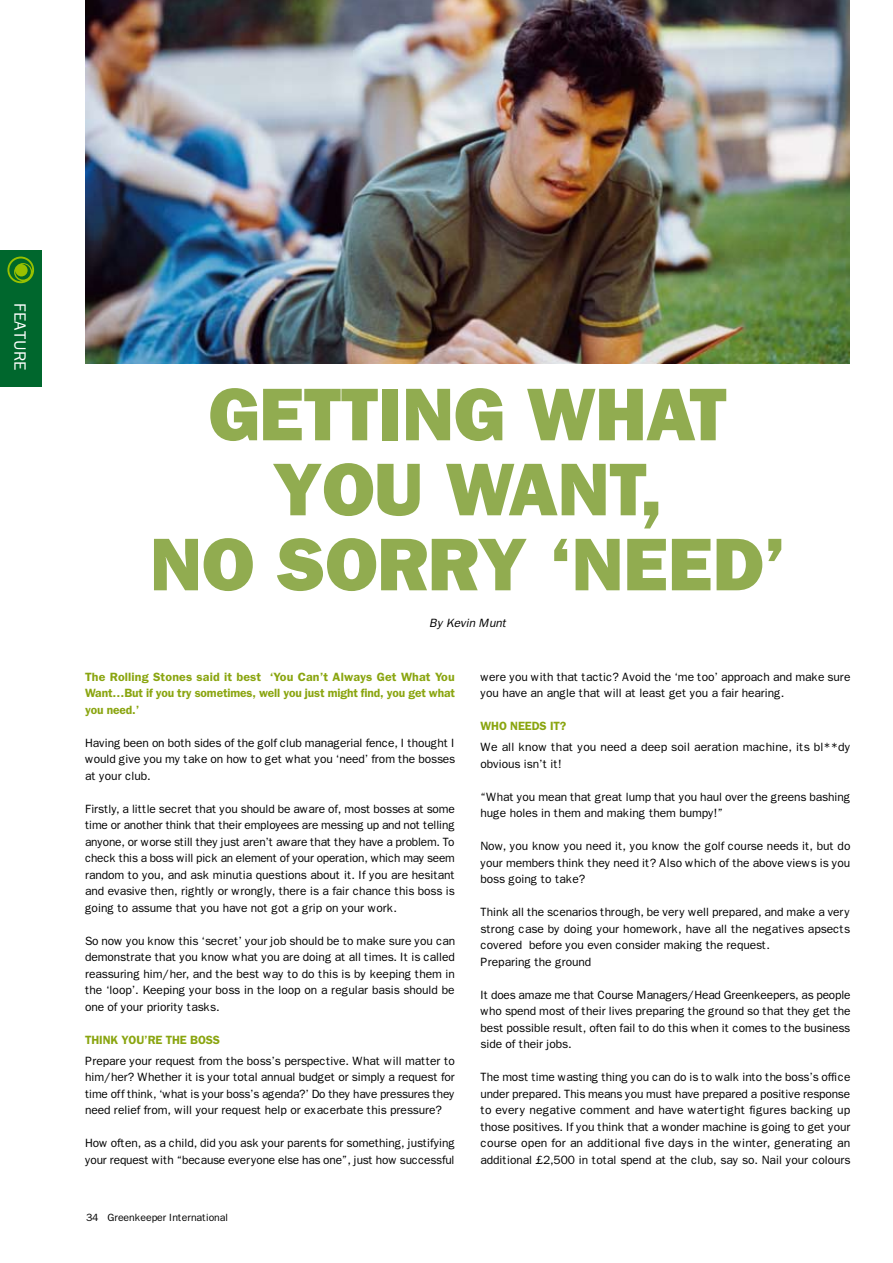
<style>
.page{position:relative;width:893px;height:1263px;background:#fff}
.page>*{position:absolute;margin:0;border:0;box-sizing:border-box;transform-origin:0 0}
.t1{font:800 75px "Franklin Gothic";letter-spacing:-.005em;color:#91ac50}
.t2{font:16.5px "Franklin Gothic";letter-spacing:-.005em;color:#fff}
.t3{font:12px/16.5px "Franklin Gothic";letter-spacing:-.01em;color:#000;text-align:justify}
.t4{font:600 12px/16.5px "Franklin Gothic";letter-spacing:-.01em;color:#8aa510;text-align:justify}
.t5{font:italic 12px "Franklin Gothic";letter-spacing:-.01em;color:#000}
.t6{font:10.5px "Franklin Gothic";letter-spacing:-.01em;color:#000}
</style>
<div class="page">
<img style="left:85px;top:0;width:765px;height:363px">
<div style="left:0;top:251px;width:41px;height:136px;background:#00672d"></div>
<svg style="left:7px;top:257px;width:27px;height:26px"></svg>
<svg style="left:9px;top:258px;width:23px;height:23px"></svg>
<h2 class="t2" style="left:30px;top:303px;width:69px;rotate:90deg">FEATURE</h2>
<h1 class="t1" style="left:209px;top:370px;width:520px">GETTING WHAT</h1>
<h1 class="t1" style="left:273px;top:445px;width:391px">YOU WANT,</h1>
<h1 class="t1" style="left:150px;top:520px;width:278px">NO SORRY</h1>
<h1 class="t1" style="left:549px;top:520px;width:238px">‘NEED’</h1>
<p class="t5" style="left:429px;top:616px;width:79px">By Kevin Munt</p>
<p class="t4" style="left:85px;top:668px;width:371px">The Rolling Stones said it best ‘You Can’t Always Get What You Want…But if you try sometimes, well you just might find, you get what you need.’</p>
<p class="t3" style="left:85px;top:735px;width:372px">Having been on both sides of the golf club managerial fence, I thought I would give you my take on how to get what you ‘need’ from the bosses at your club.</p>
<p class="t3" style="left:85px;top:801px;width:371px">Firstly, a little secret that you should be aware of, most bosses at some time or another think that their employees are messing up and not telling anyone, or worse still they just aren’t aware that they have a problem. To check this a boss will pick an element of your operation, which may seem random to you, and ask minutia questions about it. If you are hesitant and evasive then, rightly or wrongly, there is a fair chance this boss is going to assume that you have not got a grip on your work.</p>
<p class="t3" style="left:85px;top:933px;width:372px">So now you know this ‘secret’ your job should be to make sure you can demonstrate that you know what you are doing at all times. It is called reassuring him/her, and the best way to do this is by keeping them in the ‘loop’. Keeping your boss in the loop on a regular basis should be one of your priority tasks.</p>
<p class="t4" style="left:85px;top:1031px;width:14px">Think</p>
<p class="t4" style="left:122px;top:1031px;width:9px">you</p>
<p class="t4" style="left:144px;top:1031px;width:30px">’re the</p>
<p class="t4" style="left:190px;top:1031px;width:9px">boss</p>
<p class="t3" style="left:85px;top:1052px;width:371px">Prepare your request from the boss’s perspective. What will matter to him/her? Whether it is your total annual budget or simply a request for time off think, ‘what is your boss’s agenda?’ Do they have pressures they need relief from, will your request help or exacerbate this pressure?</p>
<p class="t3" style="left:85px;top:1135px;width:372px">How often, as a child, did you ask your parents for something, justifying your request with “because everyone else has one”, just how successful</p>
<p class="t6" style="left:86px;top:1212px;width:144px">34 Greenkeeper International</p>
<p class="t3" style="left:480px;top:669px;width:371px">were you with that tactic? Avoid the ‘me too’ approach and make sure you have an angle that will at least get you a fair hearing.</p>
<p class="t4" style="left:480px;top:718px;width:38px">Who needs</p>
<p class="t4" style="left:550px;top:718px;width:18px">it ?</p>
<p class="t3" style="left:480px;top:739px;width:371px">We all know that you need a deep soil aeration machine, its bl**dy obvious isn’t it!</p>
<p class="t3" style="left:480px;top:788px;width:371px">“What you mean that great lump that you haul over the greens bashing huge holes in them and making them bumpy!”</p>
<p class="t3" style="left:480px;top:838px;width:371px">Now, you know you need it, you know the golf course needs it, but do your members think they need it? Also which of the above views is you boss going to take?</p>
<p class="t3" style="left:480px;top:904px;width:371px;text-align:left">Think all the scenarios through, be very well prepared, and make a very strong case by doing your homework, have all the negatives apsects covered before you even consider making the request.<br>Preparing the ground</p>
<p class="t3" style="left:480px;top:986px;width:372px">It does amaze me that Course Managers/Head Greenkeepers, as people who spend most of their lives preparing the ground so that they get the best possible result, often fail to do this when it comes to the business side of their jobs.</p>
<p class="t3" style="left:480px;top:1069px;width:372px">The most time wasting thing you can do is to walk into the boss’s office under prepared. This means you must have prepared a positive response to every negative comment and have watertight figures backing up those positives. If you think that a wonder machine is going to get your course open for an additional five days in the winter, generating an additional £2,500 in total spend at the club, say so. Nail your colours</p>
</div>
